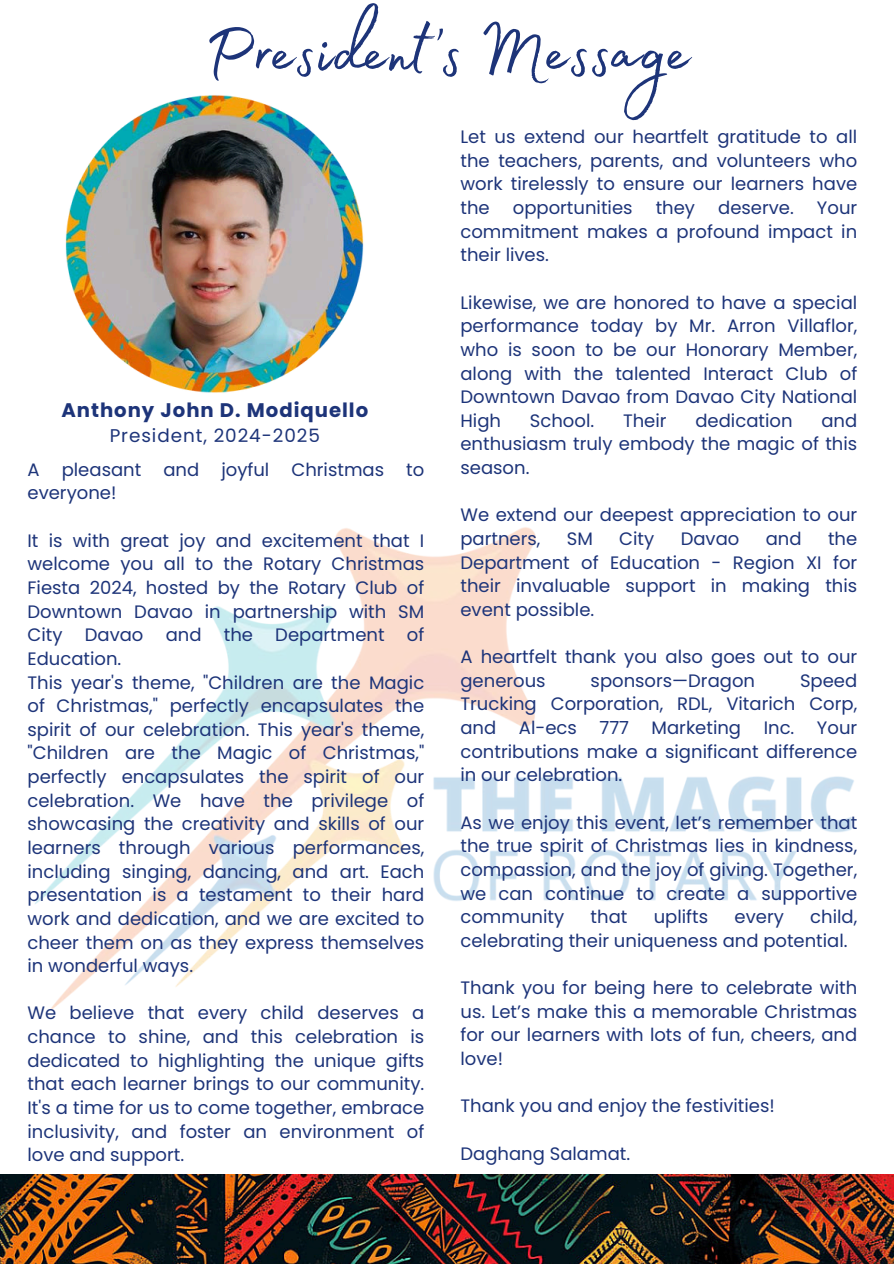
<style>
.page{position:relative;width:894px;height:1264px;background:#fff}
.page>*{position:absolute;margin:0;border:0;box-sizing:border-box;transform-origin:0 0}
.t1{font:87.9px "Madelyn Fill";color:#1d3479}
.t2{font:700 19.65px "Poppins";letter-spacing:.05em;color:#1d3479}
.t3{font:18.45px "Poppins";letter-spacing:.05em;color:#1d3479}
.t4{font:18px/23.7px "Poppins";color:#1d3479;text-align:justify}
</style>
<div class="page">
<img style="left:35px;top:527px;width:819px;height:483px">
<img style="left:0;top:1174px;width:893px;height:89px">
<img style="left:62px;top:94px;width:305px;height:305px;border-radius:50%">
<h1 class="t1" style="left:203px;top:-15px;width:488px">President’s Message</h1>
<p class="t2" style="left:61px;top:396px;width:308px">Anthony John D. Modiquello</p>
<p class="t3" style="left:110px;top:422px;width:211px">President, 2024-2025</p>
<p class="t4" style="left:27px;top:457px;width:398px">A pleasant and joyful Christmas to everyone!</p>
<p class="t4" style="left:27px;top:528px;width:398px">It is with great joy and excitement that I welcome you all to the Rotary Christmas Fiesta 2024, hosted by the Rotary Club of Downtown Davao in partnership with SM City Davao and the Department of Education.</p>
<p class="t4" style="left:27px;top:670px;width:398px">This year's theme, "Children are the Magic of Christmas," perfectly encapsulates the spirit of our celebration. This year's theme, "Children are the Magic of Christmas," perfectly encapsulates the spirit of our celebration. We have the privilege of showcasing the creativity and skills of our learners through various performances, including singing, dancing, and art. Each presentation is a testament to their hard work and dedication, and we are excited to cheer them on as they express themselves in wonderful ways.</p>
<p class="t4" style="left:27px;top:1001px;width:398px">We believe that every child deserves a chance to shine, and this celebration is dedicated to highlighting the unique gifts that each learner brings to our community.<br>It's a time for us to come together, embrace inclusivity, and foster an environment of love and support.</p>
<p class="t4" style="left:460px;top:125px;width:398px">Let us extend our heartfelt gratitude to all the teachers, parents, and volunteers who work tirelessly to ensure our learners have the</p>
<p class="t4" style="left:512px;top:196px;width:121px">opportunities</p>
<p class="t4" style="left:655px;top:196px;width:41px">they</p>
<p class="t4" style="left:718px;top:196px;width:77px">deserve.</p>
<p class="t4" style="left:460px;top:196px;width:398px;text-indent:356px">Your commitment makes a profound impact in their lives.</p>
<p class="t4" style="left:460px;top:290px;width:398px">Likewise, we are honored to have a special performance today by Mr. Arron Villaflor, who is soon to be our Honorary Member, along with the talented Interact Club of Downtown Davao from Davao City National High</p>
<p class="t4" style="left:529px;top:408px;width:66px">School.</p>
<p class="t4" style="left:623px;top:408px;width:45px">Their</p>
<p class="t4" style="left:695px;top:408px;width:99px">dedication</p>
<p class="t4" style="left:460px;top:408px;width:398px;text-indent:361px">and enthusiasm truly embody the magic of this season.</p>
<p class="t4" style="left:460px;top:503px;width:398px">We extend our deepest appreciation to our partners,</p>
<p class="t4" style="left:566px;top:527px;width:28px">SM</p>
<p class="t4" style="left:619px;top:527px;width:37px">City</p>
<p class="t4" style="left:680px;top:527px;width:60px">Davao</p>
<p class="t4" style="left:765px;top:527px;width:37px">and</p>
<p class="t4" style="left:460px;top:527px;width:398px;text-indent:367px">the Department of Education - Region XI for their invaluable support in making this event possible.</p>
<p class="t4" style="left:460px;top:645px;width:398px">A heartfelt thank you also goes out to our generous</p>
<p class="t4" style="left:460px;top:668px;width:398px;text-indent:339px">Speed Trucking Corporation, RDL, Vitarich Corp, and</p>
<p class="t4" style="left:590px;top:668px;width:166px">sponsors—Dragon</p>
<p class="t4" style="left:519px;top:716px;width:59px">Al-ecs</p>
<p class="t4" style="left:599px;top:716px;width:31px">777</p>
<p class="t4" style="left:651px;top:716px;width:91px">Marketing</p>
<p class="t4" style="left:763px;top:716px;width:32px">Inc.</p>
<p class="t4" style="left:460px;top:716px;width:398px;text-indent:356px">Your contributions make a significant difference in our celebration.</p>
<p class="t4" style="left:460px;top:810px;width:398px">As we enjoy this event, let’s remember that the true spirit of Christmas lies in kindness, compassion, and the joy of giving. Together, we can continue to create a supportive community</p>
<p class="t4" style="left:590px;top:905px;width:38px">that</p>
<p class="t4" style="left:653px;top:905px;width:56px">uplifts</p>
<p class="t4" style="left:734px;top:905px;width:51px">every</p>
<p class="t4" style="left:460px;top:905px;width:398px;text-indent:349px">child, celebrating their uniqueness and potential.</p>
<p class="t4" style="left:460px;top:975px;width:398px">Thank you for being here to celebrate with us. Let’s make this a memorable Christmas for our learners with lots of fun, cheers, and love!</p>
<h2 class="t4" style="left:460px;top:1094px;width:316px">Thank you and enjoy the festivities!</h2>
<p class="t4" style="left:460px;top:1141px;width:171px">Daghang Salamat.</p>
</div>
